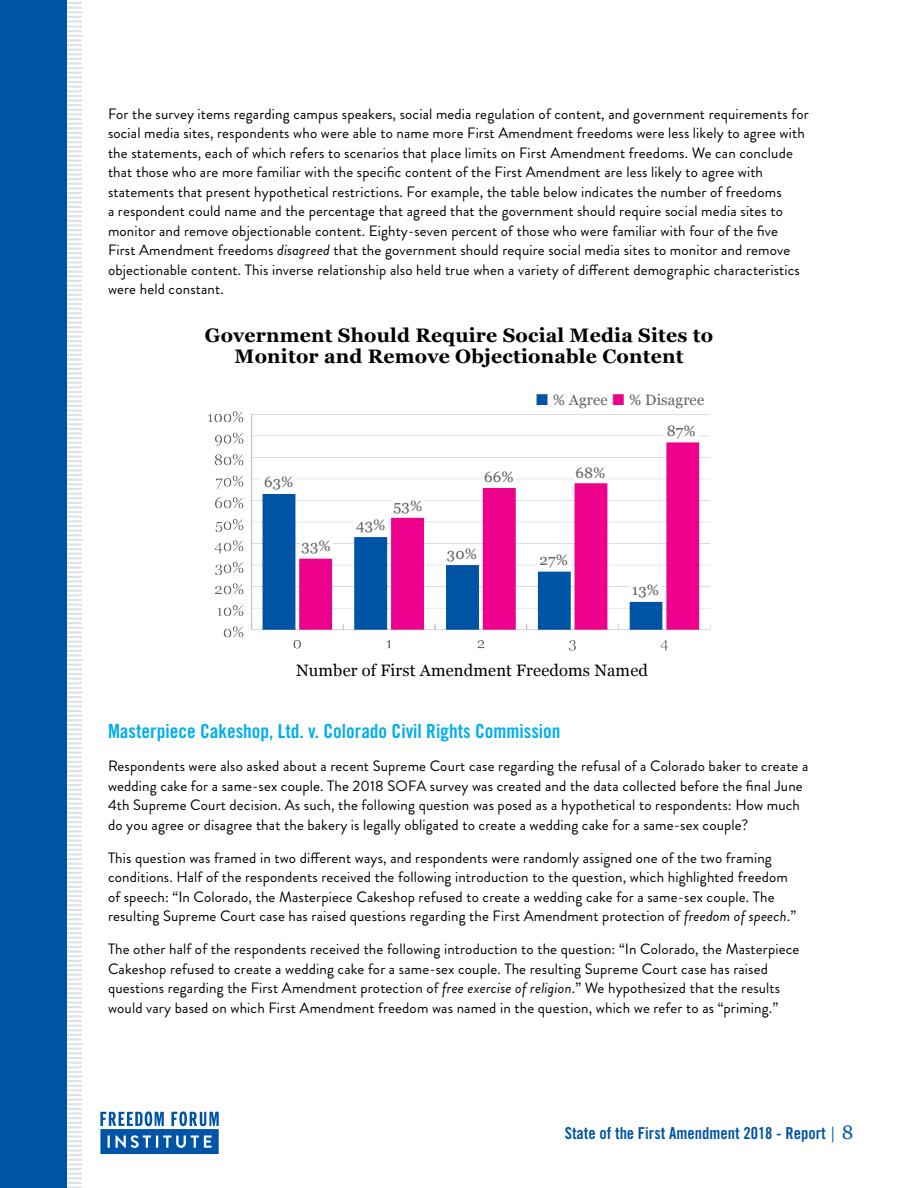
<style>
.page{position:relative;width:918px;height:1188px;background:#fff}
.page>*{position:absolute;margin:0;border:0;box-sizing:border-box;transform-origin:0 0}
.t1{font:700 19.5px/21px "Georgia";letter-spacing:.01em;color:#000;text-align:center}
.t2{font:19.5px "Trade Gothic LT Std Bd Cn 20";color:#00aeef}
.t3{font:16.5px "Trade Gothic LT Std Bd Cn 20";color:#0054a6}
.t4{font:16.5px "Georgia";letter-spacing:.01em;color:#000}
.t5{font:15px/19.5px "Brandon Grotesque";letter-spacing:.01em;color:#000}
.t6{font:15px "Georgia";letter-spacing:.01em;color:#5e6367}
.t7{font:15px "Georgia";letter-spacing:.01em;color:#5f6062}
.s1{font-style:italic}
.s2{font-family:"Georgia"}
.s3{font-family:"Georgia";font-size:19.5px}
.s4{font-family:"Georgia";font-size:19.5px;color:#fff}
</style>
<div class="page">
<hr style="left:65px;top:25px;width:17px;height:3px;background:#c2c4c6">
<hr style="left:65px;top:224px;width:17px;height:3px;background:#c2c4c6">
<hr style="left:65px;top:136px;width:17px;height:3px;background:#c2c4c6">
<hr style="left:65px;top:335px;width:17px;height:3px;background:#c2c4c6">
<svg style="left:67px;top:229px;width:15px;height:16px"></svg>
<hr style="left:65px;top:247px;width:17px;height:3px;background:#c2c4c6">
<svg style="left:67px;top:30px;width:15px;height:30px"></svg>
<hr style="left:65px;top:62px;width:17px;height:3px;background:#c2c4c6">
<svg style="left:67px;top:252px;width:15px;height:7px"></svg>
<hr style="left:65px;top:261px;width:17px;height:3px;background:#c2c4c6">
<svg style="left:67px;top:141px;width:15px;height:30px"></svg>
<hr style="left:65px;top:173px;width:17px;height:3px;background:#c2c4c6">
<svg style="left:67px;top:340px;width:15px;height:30px"></svg>
<hr style="left:65px;top:372px;width:17px;height:3px;background:#c2c4c6">
<svg style="left:67px;top:67px;width:15px;height:30px"></svg>
<hr style="left:65px;top:99px;width:17px;height:3px;background:#c2c4c6">
<svg style="left:67px;top:266px;width:15px;height:30px"></svg>
<hr style="left:65px;top:298px;width:17px;height:3px;background:#c2c4c6">
<svg style="left:67px;top:178px;width:15px;height:30px"></svg>
<hr style="left:65px;top:210px;width:17px;height:3px;background:#c2c4c6">
<svg style="left:67px;top:377px;width:15px;height:30px"></svg>
<svg style="left:67px;top:104px;width:15px;height:30px"></svg>
<svg style="left:67px;top:303px;width:15px;height:30px"></svg>
<svg style="left:67px;top:215px;width:15px;height:7px"></svg>
<hr style="left:65px;top:409px;width:17px;height:3px;background:#c2c4c6">
<hr style="left:65px;top:617px;width:17px;height:3px;background:#c2c4c6">
<svg style="left:67px;top:414px;width:15px;height:16px"></svg>
<hr style="left:65px;top:432px;width:17px;height:3px;background:#c2c4c6">
<hr style="left:65px;top:728px;width:17px;height:3px;background:#c2c4c6">
<svg style="left:67px;top:511px;width:15px;height:30px"></svg>
<hr style="left:65px;top:543px;width:17px;height:3px;background:#c2c4c6">
<svg style="left:67px;top:622px;width:15px;height:30px"></svg>
<hr style="left:65px;top:654px;width:17px;height:3px;background:#c2c4c6">
<svg style="left:67px;top:437px;width:15px;height:30px"></svg>
<hr style="left:65px;top:469px;width:17px;height:3px;background:#c2c4c6">
<svg style="left:67px;top:733px;width:15px;height:30px"></svg>
<hr style="left:65px;top:765px;width:17px;height:3px;background:#c2c4c6">
<svg style="left:67px;top:548px;width:15px;height:30px"></svg>
<hr style="left:65px;top:580px;width:17px;height:3px;background:#c2c4c6">
<svg style="left:67px;top:659px;width:15px;height:30px"></svg>
<hr style="left:65px;top:691px;width:17px;height:3px;background:#c2c4c6">
<svg style="left:67px;top:474px;width:15px;height:30px"></svg>
<hr style="left:65px;top:506px;width:17px;height:3px;background:#c2c4c6">
<svg style="left:67px;top:696px;width:15px;height:30px"></svg>
<svg style="left:67px;top:585px;width:15px;height:30px"></svg>
<svg style="left:67px;top:770px;width:15px;height:30px"></svg>
<hr style="left:65px;top:802px;width:17px;height:3px;background:#c2c4c6">
<hr style="left:65px;top:1001px;width:17px;height:3px;background:#c2c4c6">
<svg style="left:67px;top:807px;width:15px;height:7px"></svg>
<hr style="left:65px;top:816px;width:17px;height:3px;background:#c2c4c6">
<hr style="left:65px;top:1112px;width:17px;height:3px;background:#c2c4c6">
<hr style="left:65px;top:927px;width:17px;height:3px;background:#c2c4c6">
<svg style="left:67px;top:1006px;width:15px;height:30px"></svg>
<hr style="left:65px;top:1038px;width:17px;height:3px;background:#c2c4c6">
<svg style="left:67px;top:821px;width:15px;height:30px"></svg>
<hr style="left:65px;top:853px;width:17px;height:3px;background:#c2c4c6">
<svg style="left:67px;top:1117px;width:15px;height:30px"></svg>
<hr style="left:65px;top:1149px;width:17px;height:3px;background:#c2c4c6">
<svg style="left:67px;top:932px;width:15px;height:30px"></svg>
<hr style="left:65px;top:964px;width:17px;height:3px;background:#c2c4c6">
<svg style="left:67px;top:1043px;width:15px;height:30px"></svg>
<hr style="left:65px;top:1075px;width:17px;height:3px;background:#c2c4c6">
<svg style="left:67px;top:858px;width:15px;height:30px"></svg>
<hr style="left:65px;top:890px;width:17px;height:3px;background:#c2c4c6">
<svg style="left:67px;top:895px;width:15px;height:30px"></svg>
<svg style="left:67px;top:1080px;width:15px;height:30px"></svg>
<svg style="left:67px;top:969px;width:15px;height:30px"></svg>
<svg style="left:67px;top:1154px;width:15px;height:34px"></svg>
<svg style="left:67px;top:2px;width:15px;height:16px"></svg>
<hr style="left:65px;top:20px;width:17px;height:3px;background:#c2c4c6">
<div style="left:0;top:0;width:67px;height:1188px;background:#0054a6"></div>
<svg style="left:100px;top:1111px;width:119px;height:43px"></svg>
<img style="left:208px;top:411px;width:502px;height:240px">
<div style="left:262px;top:476px;width:33px;height:16px;background:#fff"></div>
<div style="left:300px;top:539px;width:33px;height:16px;background:#fff"></div>
<div style="left:354px;top:519px;width:33px;height:16px;background:#fff"></div>
<div style="left:392px;top:500px;width:32px;height:16px;background:#fff"></div>
<div style="left:446px;top:547px;width:32px;height:16px;background:#fff"></div>
<div style="left:483px;top:471px;width:33px;height:16px;background:#fff"></div>
<div style="left:537px;top:553px;width:33px;height:16px;background:#fff"></div>
<div style="left:574px;top:467px;width:33px;height:16px;background:#fff"></div>
<div style="left:629px;top:583px;width:33px;height:17px;background:#fff"></div>
<div style="left:665px;top:425px;width:33px;height:16px;background:#fff"></div>
<p class="t5" style="left:108px;top:104px;width:702px">For the survey items regarding campus speakers, social media regulation of content, and government requirements for social media sites, respondents who were able to name more First Amendment freedoms were less likely to agree with the statements, each of which refers to scenarios that place limits on First Amendment freedoms. We can conclude that those who are more familiar with the specific content of the First Amendment are less likely to agree with statements that present hypothetical restrictions. For example, the table below indicates the number of freedoms<br>a respondent could name and the percentage that agreed that the government should require social media sites to monitor and remove objectionable content. Eighty-seven percent of those who were familiar with four of the five First Amendment freedoms <span class="s1">disagreed</span> that the government should require social media sites to monitor and remove objectionable content. This inverse relationship also held true when a variety of different demographic characteristics were held constant.</p>
<h1 class="t1" style="left:205px;top:325px;width:510px">Government Should Require Social Media Sites to<br>Monitor and Remove Objectionable Content</h1>
<p class="t7" style="left:553px;top:391px;width:57px">% Agree</p>
<p class="t7" style="left:629px;top:391px;width:77px">% Disagree</p>
<p class="t6" style="left:264px;top:473px;width:31px">63%</p>
<p class="t6" style="left:302px;top:536px;width:31px">33%</p>
<p class="t6" style="left:356px;top:516px;width:31px">43%</p>
<p class="t6" style="left:394px;top:497px;width:30px">53%</p>
<p class="t6" style="left:484px;top:468px;width:31px">66%</p>
<p class="t6" style="left:447px;top:544px;width:32px">30%</p>
<p class="t6" style="left:575px;top:464px;width:31px">68%</p>
<p class="t6" style="left:540px;top:550px;width:30px">27%</p>
<p class="t6" style="left:667px;top:422px;width:31px">87%</p>
<p class="t6" style="left:632px;top:581px;width:29px">13%</p>
<p class="t4" style="left:296px;top:660px;width:353px">Number of First Amendment Freedoms Named</p>
<h1 class="t2" style="left:108px;top:719px;width:454px">Masterpiece Cakeshop, Ltd. v. Colorado Civil Rights Commission</h1>
<p class="t5" style="left:108px;top:756px;width:702px">Respondents were also asked about a recent Supreme Court case regarding the refusal of a Colorado baker to create a wedding cake for a same-sex couple. The 2018 SOFA survey was created and the data collected before the final June 4th Supreme Court decision. As such, the following question was posed as a hypothetical to respondents: How much do you agree or disagree that the bakery is legally obligated to create a wedding cake for a same-sex couple?</p>
<p class="t5" style="left:108px;top:848px;width:690px">This question was framed in two different ways, and respondents were randomly assigned one of the two framing conditions. Half of the respondents received the following introduction to the question, which highlighted freedom of speech: “In Colorado, the Masterpiece Cakeshop refused to create a wedding cake for a same-sex couple. The resulting Supreme Court case has raised questions regarding the First Amendment protection of <span class="s1">freedom of speech</span>.”</p>
<p class="t5" style="left:108px;top:939px;width:693px">The other half of the respondents received the following introduction to the question: “In Colorado, the Masterpiece Cakeshop refused to create a wedding cake for a same-sex couple. The resulting Supreme Court case has raised questions regarding the First Amendment protection of <span class="s1">free exercise of religion</span>.” We hypothesized that the results would vary based on which First Amendment freedom was named in the question, which we refer to as “priming.”</p>
<p class="t3" style="left:565px;top:1123px;width:312px">State of the First Amendment 2018 - Report <span class="s2">|</span> <span class="s3">8</span><span class="s4">88</span></p>
</div>
